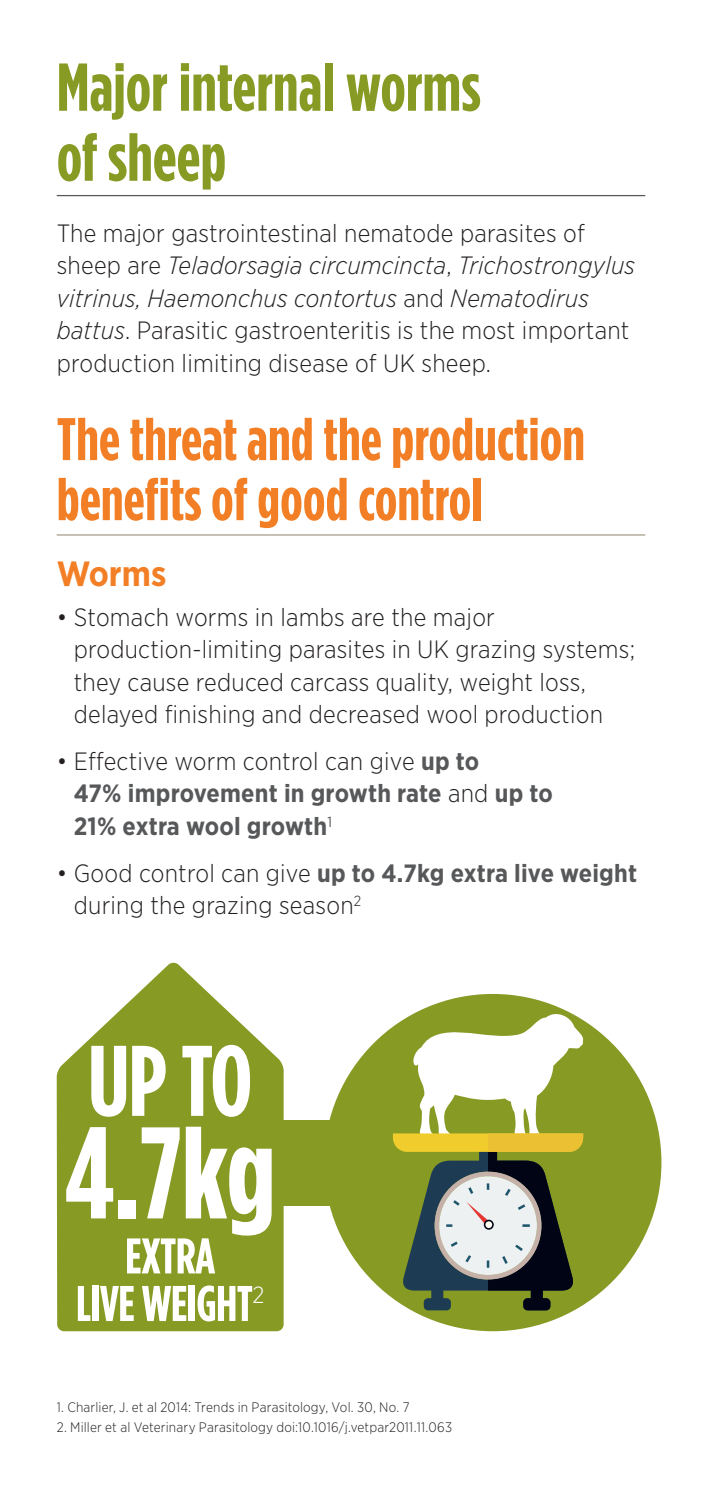
<style>
.page{position:relative;width:702px;height:1489px;background:#fff}
.page>*{position:absolute;margin:0;border:0;box-sizing:border-box;transform-origin:0 0}
.t1{font:700 130px "Gotham Condensed";color:#fff}
.t2{font:700 100px "Gotham Condensed";color:#fff}
._27pt_Cross-Heading{font:700 67.5px/70px "Gotham Condensed";color:#869a24}
._24pt_Condensed_Subh{font:700 60px/60px "Gotham Condensed";color:#f27f26}
.t3{font:700 50px/47.5px "Gotham Condensed";letter-spacing:-.01em;color:#fff;text-align:center}
.Text_Subheads{font:700 35px "Gotham Narrow";color:#f27f26}
.Body_Copy{font:300 25px/32.5px "Gotham Narrow";letter-spacing:.01em;color:#231f20}
._24pt_Condensed_Subh-2{font:300 25px/32.5px "Gotham Narrow";letter-spacing:.01em;color:#231f20}
.Body_Copy-2{font:700 25px/32.5px "Gotham Narrow";letter-spacing:.01em;color:#57585a}
.Footnote{font:300 13.75px "Gotham Narrow";letter-spacing:.015em;color:#231f20}
.s1{font-style:italic}
.s2{font-weight:300;color:#231f20}
.s3{font-weight:700;color:#57585a}
</style>
<div class="page">
<hr style="left:57px;top:195px;width:588px;height:1px;background:#57585a">
<hr style="left:57px;top:534px;width:588px;height:1px;background:#a49c87">
<div style="left:271px;top:1119px;width:95px;height:86px;background:#869a24"></div>
<div style="left:324px;top:993px;width:337px;height:338px;background:#869a24;border-radius:50%"></div>
<svg style="left:57px;top:962px;width:226px;height:369px;background:#96a842"></svg>
<svg style="left:393px;top:1009px;width:191px;height:301px"></svg>
<svg style="left:484px;top:1219px;width:9px;height:10px"></svg>
<div style="left:485px;top:1221px;width:7px;height:6px;background:#fefcf3;border-radius:50%"></div>
<p class="_27pt_Cross-Heading" style="left:57px;top:52px;width:425px">Major internal worms of sheep</p>
<p class="_24pt_Condensed_Subh-2" style="left:57px;top:216px;width:580px">The major gastrointestinal nematode parasites of sheep are <span class="s1">Teladorsagia circumcincta</span>, <span class="s1">Trichostrongylus vitrinus, Haemonchus contortus</span> and <span class="s1">Nematodirus battus</span>. Parasitic gastroenteritis is the most important production limiting disease of UK sheep.</p>
<p class="_24pt_Condensed_Subh" style="left:57px;top:409px;width:529px">The threat and the production benefits of good control</p>
<p class="Text_Subheads" style="left:57px;top:551px;width:111px">Worms</p>
<p class="Body_Copy" style="left:74px;top:600px;width:563px;text-indent:-17px">• Stomach worms in lambs are the major production‑limiting parasites in UK grazing systems; they cause reduced carcass quality, weight loss, delayed finishing and decreased wool production</p>
<p class="Body_Copy-2" style="left:74px;top:744px;width:481px;text-indent:-17px"><span class="s2">• Effective worm control can give</span> up to<br>47% improvement in growth rate <span class="s2">and</span> up to<br>21% extra wool growth<sup>1</sup></p>
<p class="Body_Copy" style="left:74px;top:856px;width:565px;text-indent:-17px">• Good control can give <span class="s3">up to 4.7kg extra live weight </span>during the grazing season<sup>2</sup></p>
<p class="t2" style="left:88px;top:1022px;width:166px">UP TO</p>
<p class="t1" style="left:64px;top:1096px;width:213px">4.7kg</p>
<p class="t3" style="left:76px;top:1231px;width:190px">EXTRA<br>LIVE WEIGHT<sup>2</sup></p>
<p class="Footnote" style="left:57px;top:1398px;width:354px">1. Charlier, J. et al 2014: Trends in Parasitology, Vol. 30, No. 7</p>
<p class="Footnote" style="left:57px;top:1418px;width:397px">2. Miller et al Veterinary Parasitology doi:10.1016/j.vetpar2011.11.063</p>
</div>
